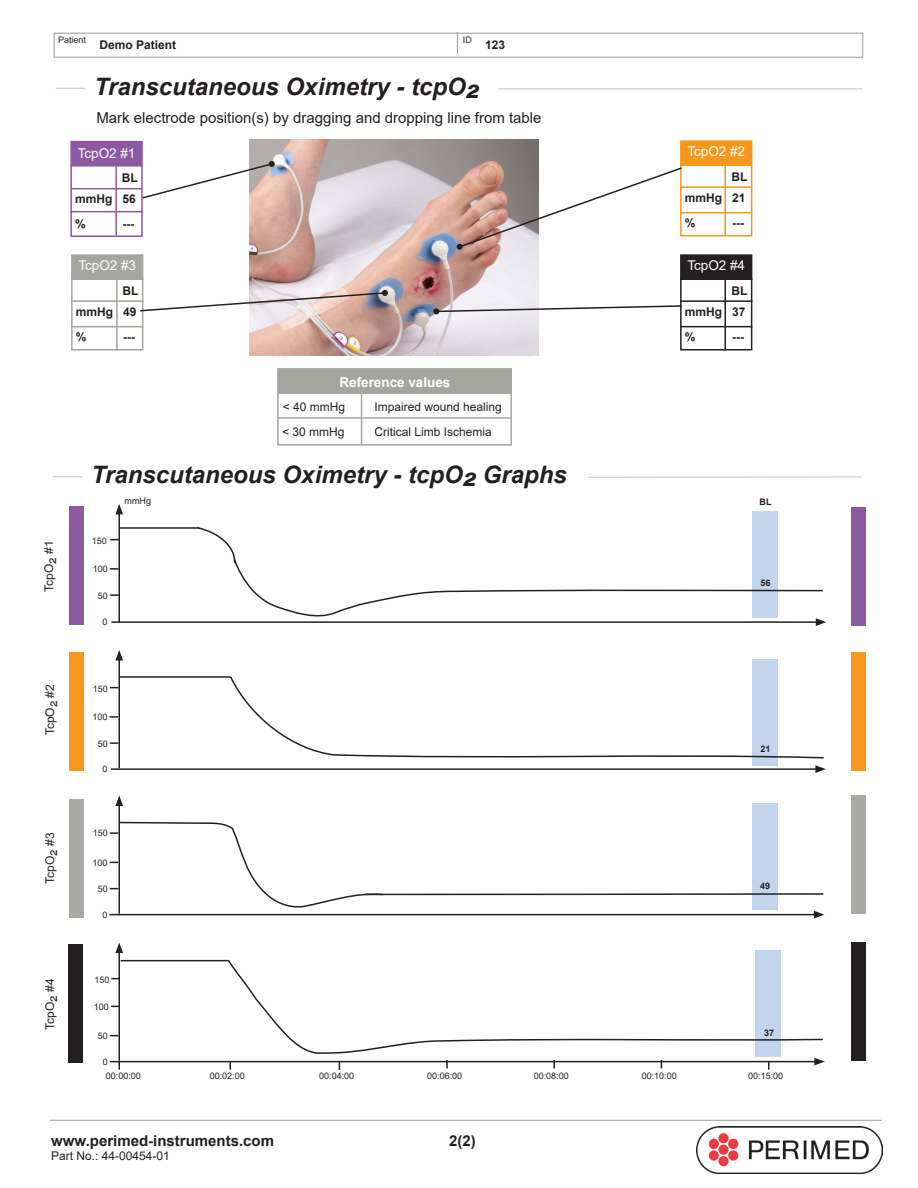
<style>
.page{position:relative;width:918px;height:1188px;background:#fff}
.page>*{position:absolute;margin:0;border:0;box-sizing:border-box;transform-origin:0 0}
.t1{font:italic 700 24px "Arial";color:#231f20}
.t2{font:15px "Arial";color:#231f20}
.t3{font:700 15px "Arial";color:#231f20}
.t4{font:13.5px "Arial";color:#fff}
.t5{font:700 13.5px "Arial";color:#fff}
.t6{font:12px "Arial";color:#231f20}
.t7{font:700 12px "Arial";color:#231f20}
.t8{font:9px "Arial";color:#231f20}
.t9{font:700 9px "Arial";color:#231f20}
</style>
<div class="page">
<div style="left:54px;top:33px;width:809px;height:25px;border:1px solid #a5a5a0"></div>
<svg style="left:457px;top:32px;width:1px;height:22px"></svg>
<svg style="left:56px;top:88px;width:29px;height:1px"></svg>
<div style="left:71px;top:142px;width:71px;height:24px;background:#8c58a1"></div>
<div style="left:70px;top:141px;width:73px;height:25px;border:2px solid #8c58a1"></div>
<div style="left:70px;top:165px;width:73px;height:72px;border:2px solid #8c58a1"></div>
<hr style="left:70px;top:211px;width:73px;height:1px;background:#8c58a1">
<div style="left:681px;top:141px;width:71px;height:24px;background:#f7981d"></div>
<div style="left:680px;top:140px;width:72px;height:26px;border:2px solid #f7981d"></div>
<div style="left:680px;top:164px;width:72px;height:72px;border:2px solid #f7981d"></div>
<hr style="left:680px;top:186px;width:72px;height:2px;background:#f7981d">
<hr style="left:680px;top:212px;width:72px;height:1px;background:#f7981d">
<div style="left:681px;top:255px;width:71px;height:24px;background:#231f20"></div>
<div style="left:680px;top:254px;width:72px;height:26px;border:2px solid #231f20"></div>
<div style="left:680px;top:278px;width:72px;height:72px;border:2px solid #231f20"></div>
<hr style="left:680px;top:300px;width:72px;height:2px;background:#231f20">
<hr style="left:680px;top:326px;width:72px;height:1px;background:#231f20">
<div style="left:72px;top:255px;width:71px;height:24px;background:#a5a5a0"></div>
<div style="left:71px;top:254px;width:72px;height:26px;border:2px solid #a5a5a0"></div>
<div style="left:71px;top:278px;width:72px;height:72px;border:2px solid #a5a5a0"></div>
<hr style="left:71px;top:300px;width:72px;height:2px;background:#a5a5a0">
<hr style="left:71px;top:326px;width:72px;height:1px;background:#a5a5a0">
<img style="left:250px;top:139px;width:288px;height:217px">
<svg style="left:141px;top:161px;width:134px;height:39px"></svg>
<svg style="left:139px;top:290px;width:249px;height:22px"></svg>
<svg style="left:457px;top:166px;width:226px;height:84px"></svg>
<svg style="left:433px;top:304px;width:250px;height:10px"></svg>
<div style="left:277px;top:368px;width:235px;height:78px;border:2px solid #a5a5a0"></div>
<div style="left:279px;top:369px;width:232px;height:24px;background:#a5a5a0"></div>
<div style="left:278px;top:368px;width:234px;height:26px;border:2px solid #a5a5a0"></div>
<hr style="left:361px;top:394px;width:1px;height:50px;background:#a5a5a0">
<hr style="left:278px;top:417px;width:234px;height:2px;background:#a5a5a0">
<svg style="left:53px;top:476px;width:29px;height:1px"></svg>
<hr style="left:589px;top:476px;width:273px;height:2px;background:#c8c7c4">
<hr style="left:50px;top:1120px;width:831px;height:1px;background:#a5a5a0">
<img style="left:697px;top:1127px;width:186px;height:47px">
<hr style="left:115px;top:166px;width:2px;height:69px;background:#8c58a1">
<hr style="left:724px;top:166px;width:2px;height:69px;background:#f7981d">
<hr style="left:116px;top:280px;width:2px;height:70px;background:#a5a5a0">
<hr style="left:724px;top:280px;width:2px;height:71px;background:#231f20">
<hr style="left:498px;top:88px;width:364px;height:1px;background:#c8c7c4">
<div style="left:69px;top:506px;width:14px;height:118px;background:#8c58a1"></div>
<div style="left:851px;top:507px;width:15px;height:118px;background:#8c58a1"></div>
<hr style="left:118px;top:512px;width:2px;height:110px;background:#231f20">
<svg style="left:115px;top:504px;width:8px;height:10px"></svg>
<hr style="left:118px;top:658px;width:2px;height:110px;background:#231f20">
<svg style="left:115px;top:650px;width:8px;height:11px"></svg>
<hr style="left:118px;top:804px;width:2px;height:110px;background:#231f20">
<svg style="left:115px;top:796px;width:8px;height:10px"></svg>
<hr style="left:118px;top:951px;width:2px;height:110px;background:#231f20">
<svg style="left:115px;top:943px;width:8px;height:10px"></svg>
<hr style="left:111px;top:621px;width:707px;height:2px;background:#231f20">
<svg style="left:816px;top:620px;width:10px;height:6px"></svg>
<svg style="left:110px;top:594px;width:8px;height:2px"></svg>
<svg style="left:110px;top:568px;width:8px;height:2px"></svg>
<div style="left:69px;top:652px;width:14px;height:118px;background:#f7981d"></div>
<div style="left:851px;top:652px;width:15px;height:118px;background:#f7981d"></div>
<hr style="left:111px;top:768px;width:707px;height:2px;background:#231f20">
<svg style="left:815px;top:765px;width:11px;height:8px"></svg>
<svg style="left:110px;top:742px;width:8px;height:2px"></svg>
<svg style="left:110px;top:716px;width:8px;height:2px"></svg>
<hr style="left:109px;top:914px;width:707px;height:1px;background:#231f20">
<hr style="left:110px;top:1061px;width:707px;height:1px;background:#231f20">
<svg style="left:814px;top:1058px;width:11px;height:7px"></svg>
<div style="left:69px;top:799px;width:14px;height:118px;background:#a8aaa6"></div>
<div style="left:851px;top:796px;width:15px;height:118px;background:#a8aaa6"></div>
<div style="left:68px;top:945px;width:15px;height:118px;background:#231f20"></div>
<div style="left:851px;top:943px;width:15px;height:118px;background:#231f20"></div>
<div style="left:753px;top:512px;width:25px;height:106px;background:#c3d4ed"></div>
<div style="left:753px;top:660px;width:25px;height:106px;background:#c3d4ed"></div>
<div style="left:753px;top:803px;width:25px;height:106px;background:#c3d4ed"></div>
<div style="left:756px;top:951px;width:25px;height:106px;background:#c3d4ed"></div>
<svg style="left:118px;top:526px;width:705px;height:94px"></svg>
<svg style="left:118px;top:675px;width:706px;height:85px"></svg>
<svg style="left:110px;top:821px;width:715px;height:97px"></svg>
<svg style="left:120px;top:959px;width:703px;height:96px"></svg>
<svg style="left:118px;top:1062px;width:2px;height:8px"></svg>
<svg style="left:768px;top:1062px;width:2px;height:8px"></svg>
<svg style="left:446px;top:1060px;width:2px;height:8px"></svg>
<hr style="left:71px;top:188px;width:71px;height:1px;background:#8c58a1">
<p class="t8" style="left:58px;top:33px;width:30px">Patient</p>
<p class="t7" style="left:99px;top:36px;width:78px">Demo Patient</p>
<p class="t8" style="left:463px;top:33px;width:10px">ID</p>
<p class="t7" style="left:485px;top:36px;width:22px">123</p>
<p class="t1" style="left:94px;top:70px;width:387px">Transcutaneous Oximetry - tcpO2</p>
<p class="t2" style="left:96px;top:107px;width:447px">Mark electrode position(s) by dragging and dropping line from table</p>
<p class="t4" style="left:78px;top:144px;width:59px">TcpO2 #1</p>
<p class="t7" style="left:122px;top:169px;width:17px">BL</p>
<p class="t7" style="left:75px;top:190px;width:62px">mmHg 56</p>
<p class="t7" style="left:75px;top:215px;width:12px">%</p>
<p class="t7" style="left:123px;top:215px;width:13px">---</p>
<p class="t4" style="left:78px;top:256px;width:59px">TcpO2 #3</p>
<p class="t7" style="left:123px;top:282px;width:17px">BL</p>
<p class="t7" style="left:76px;top:304px;width:62px">mmHg 49</p>
<p class="t7" style="left:76px;top:329px;width:12px">%</p>
<p class="t7" style="left:123px;top:329px;width:13px">---</p>
<p class="t5" style="left:339px;top:373px;width:113px">Reference values</p>
<p class="t6" style="left:283px;top:398px;width:64px">&lt; 40 mmHg</p>
<p class="t6" style="left:374px;top:398px;width:129px">Impaired wound healing</p>
<p class="t6" style="left:282px;top:423px;width:64px">&lt; 30 mmHg</p>
<p class="t6" style="left:374px;top:423px;width:119px">Critical Limb Ischemia</p>
<p class="t1" style="left:91px;top:459px;width:477px">Transcutaneous Oximetry - tcpO2 Graphs</p>
<h3 class="t6" style="left:41px;top:592px;width:53px;rotate:-90deg">TcpO2 #1</h3>
<h3 class="t6" style="left:42px;top:735px;width:53px;rotate:-90deg">TcpO2 #2</h3>
<h3 class="t6" style="left:42px;top:884px;width:53px;rotate:-90deg">TcpO2 #3</h3>
<h3 class="t6" style="left:42px;top:1030px;width:53px;rotate:-90deg">TcpO2 #4</h3>
<p class="t8" style="left:92px;top:535px;width:17px">150</p>
<p class="t8" style="left:93px;top:563px;width:17px">100</p>
<p class="t8" style="left:98px;top:589px;width:12px">50</p>
<p class="t8" style="left:103px;top:615px;width:7px">0</p>
<p class="t8" style="left:125px;top:495px;width:28px">mmHg</p>
<p class="t8" style="left:93px;top:683px;width:17px">150</p>
<p class="t8" style="left:92px;top:711px;width:17px">100</p>
<p class="t8" style="left:98px;top:737px;width:12px">50</p>
<p class="t8" style="left:103px;top:762px;width:7px">0</p>
<p class="t8" style="left:93px;top:827px;width:17px">150</p>
<p class="t8" style="left:92px;top:856px;width:17px">100</p>
<p class="t8" style="left:98px;top:883px;width:12px">50</p>
<p class="t8" style="left:103px;top:909px;width:7px">0</p>
<p class="t8" style="left:94px;top:974px;width:17px">150</p>
<p class="t8" style="left:94px;top:1000px;width:17px">100</p>
<p class="t8" style="left:98px;top:1030px;width:12px">50</p>
<p class="t8" style="left:103px;top:1056px;width:7px">0</p>
<p class="t4" style="left:687px;top:142px;width:59px">TcpO2 #2</p>
<p class="t7" style="left:732px;top:168px;width:17px">BL</p>
<p class="t7" style="left:685px;top:190px;width:62px">mmHg 21</p>
<p class="t7" style="left:685px;top:215px;width:12px">%</p>
<p class="t7" style="left:732px;top:215px;width:13px">---</p>
<p class="t4" style="left:687px;top:256px;width:59px">TcpO2 #4</p>
<p class="t7" style="left:732px;top:282px;width:17px">BL</p>
<p class="t7" style="left:685px;top:304px;width:62px">mmHg 37</p>
<p class="t7" style="left:685px;top:329px;width:12px">%</p>
<p class="t7" style="left:732px;top:329px;width:13px">---</p>
<p class="t9" style="left:760px;top:495px;width:13px">BL</p>
<p class="t9" style="left:760px;top:577px;width:12px">56</p>
<p class="t9" style="left:760px;top:742px;width:12px">21</p>
<p class="t9" style="left:760px;top:880px;width:12px">49</p>
<p class="t9" style="left:764px;top:1027px;width:12px">37</p>
<p class="t8" style="left:106px;top:1070px;width:37px">00:00:00</p>
<p class="t8" style="left:210px;top:1070px;width:37px">00:02:00</p>
<p class="t8" style="left:319px;top:1070px;width:37px">00:04:00</p>
<p class="t8" style="left:427px;top:1070px;width:37px">00:06:00</p>
<p class="t8" style="left:534px;top:1070px;width:37px">00:08:00</p>
<p class="t8" style="left:642px;top:1070px;width:37px">00:10:00</p>
<p class="t8" style="left:748px;top:1070px;width:37px">00:15:00</p>
<p class="t3" style="left:51px;top:1130px;width:224px">www.perimed-instruments.com</p>
<p class="t3" style="left:449px;top:1130px;width:28px">2(2)</p>
<p class="t6" style="left:51px;top:1148px;width:120px">Part No.: 44-00454-01</p>
</div>
